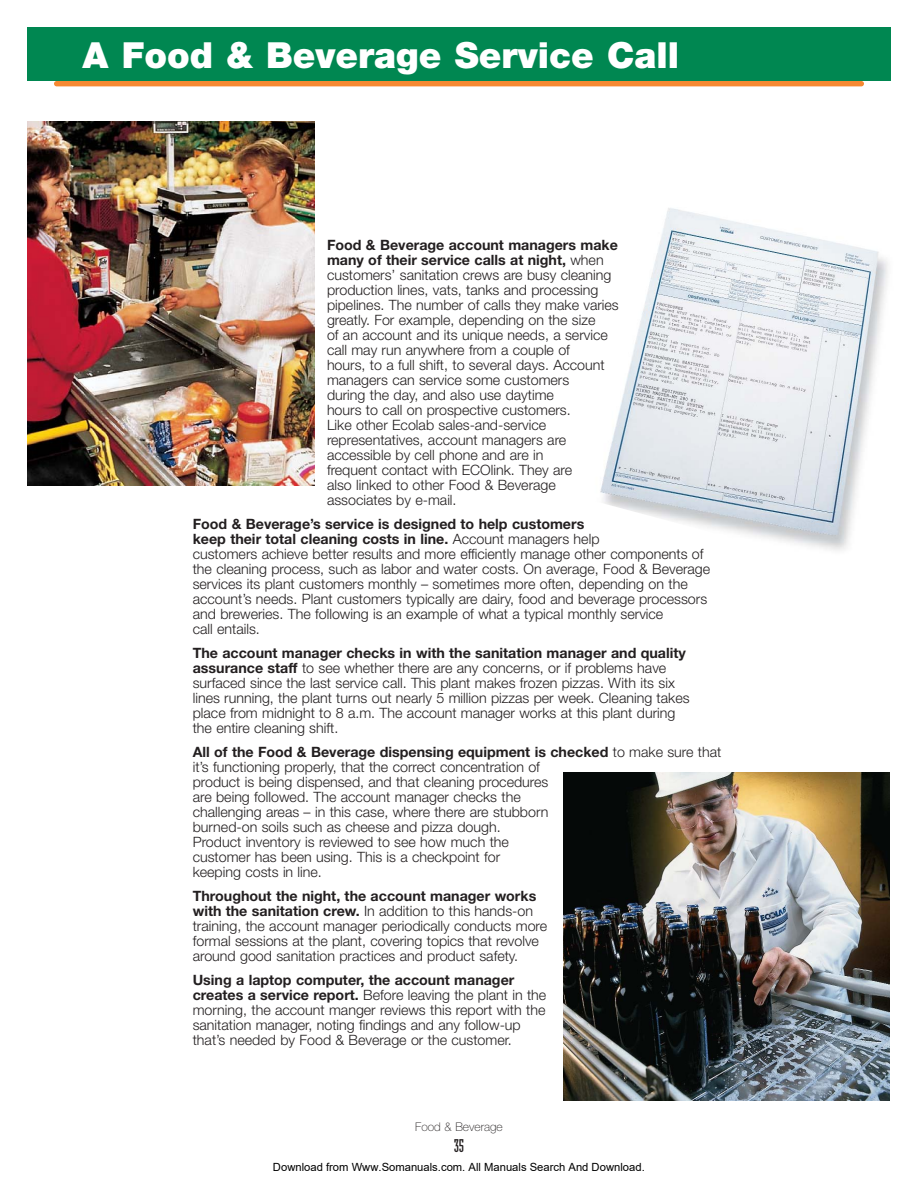
<style>
.page{position:relative;width:918px;height:1188px;background:#fff}
.page>*{position:absolute;margin:0;border:0;box-sizing:border-box;transform-origin:0 0}
.t1{font:900 36px "Helvetica Neue";color:#fff}
.t2{font:18px "Industria Solid";color:#231f20}
.t3{font:300 14.25px/15px "Helvetica Neue";color:#231f20}
.t4{font:100 12px "Helvetica Neue";color:#231f20}
.t5{font:11.25px "Arial";color:#000}
.s1{font-weight:700}
</style>
<div class="page">
<div style="left:27px;top:27px;width:864px;height:54px;background:#008751"></div>
<img style="left:564px;top:772px;width:326px;height:328px">
<img style="left:27px;top:122px;width:288px;height:363px">
<div style="left:54px;top:81px;width:810px;height:5px;background:#f68932;border-radius:3px"></div>
<img style="left:600px;top:208px;width:288px;height:343px">
<h1 class="t1" style="left:82px;top:42px;width:598px">A Food &amp; Beverage Service Call</h1>
<p class="t3" style="left:327px;top:238px;width:293px"><span class="s1">Food &amp; Beverage account managers make many of their service calls at night,</span> when customers’ sanitation crews are busy cleaning production lines, vats, tanks and processing pipelines. The number of calls they make varies greatly. For example, depending on the size<br>of an account and its unique needs, a service call may run anywhere from a couple of<br>hours, to a full shift, to several days. Account managers can service some customers<br>during the day, and also use daytime<br>hours to call on prospective customers.<br>Like other Ecolab sales-and-service representatives, account managers are accessible by cell phone and are in<br>frequent contact with ECOlink. They are<br>also linked to other Food &amp; Beverage associates by e-mail.</p>
<p class="t3" style="left:193px;top:517px;width:519px"><span class="s1">Food &amp; Beverage’s service is designed to help customers<br>keep their total cleaning costs in line.</span> Account managers help<br>customers achieve better results and more efficiently manage other components of the cleaning process, such as labor and water costs. On average, Food &amp; Beverage services its plant customers monthly – sometimes more often, depending on the account’s needs. Plant customers typically are dairy, food and beverage processors and breweries. The following is an example of what a typical monthly service<br>call entails.</p>
<p class="t3" style="left:193px;top:646px;width:498px"><span class="s1">The account manager checks in with the sanitation manager and quality assurance staff</span> to see whether there are any concerns, or if problems have surfaced since the last service call. This plant makes frozen pizzas. With its six lines running, the plant turns out nearly 5 million pizzas per week. Cleaning takes place from midnight to 8 a.m. The account manager works at this plant during the entire cleaning shift.</p>
<p class="t3" style="left:193px;top:745px;width:530px"><span class="s1">All of the Food &amp; Beverage dispensing equipment is checked</span> to make sure that it’s functioning properly, that the correct concentration of<br>product is being dispensed, and that cleaning procedures<br>are being followed. The account manager checks the<br>challenging areas – in this case, where there are stubborn<br>burned-on soils such as cheese and pizza dough.<br>Product inventory is reviewed to see how much the<br>customer has been using. This is a checkpoint for<br>keeping costs in line.</p>
<p class="t3" style="left:193px;top:889px;width:356px"><span class="s1">Throughout the night, the account manager works with the sanitation crew.</span> In addition to this hands-on training, the account manager periodically conducts more formal sessions at the plant, covering topics that revolve around good sanitation practices and product safety.</p>
<p class="t3" style="left:193px;top:973px;width:355px"><span class="s1">Using a laptop computer, the account manager creates a service report.</span> Before leaving the plant in the morning, the account manger reviews this report with the sanitation manager, noting findings and any follow-up that’s needed by Food &amp; Beverage or the customer.</p>
<p class="t4" style="left:415px;top:1122px;width:89px">Food &amp; Beverage</p>
<p class="t2" style="left:454px;top:1139px;width:12px">35</p>
<p class="t5" style="left:273px;top:1160px;width:373px">Download from Www.Somanuals.com. All Manuals Search And Download.</p>
</div>
